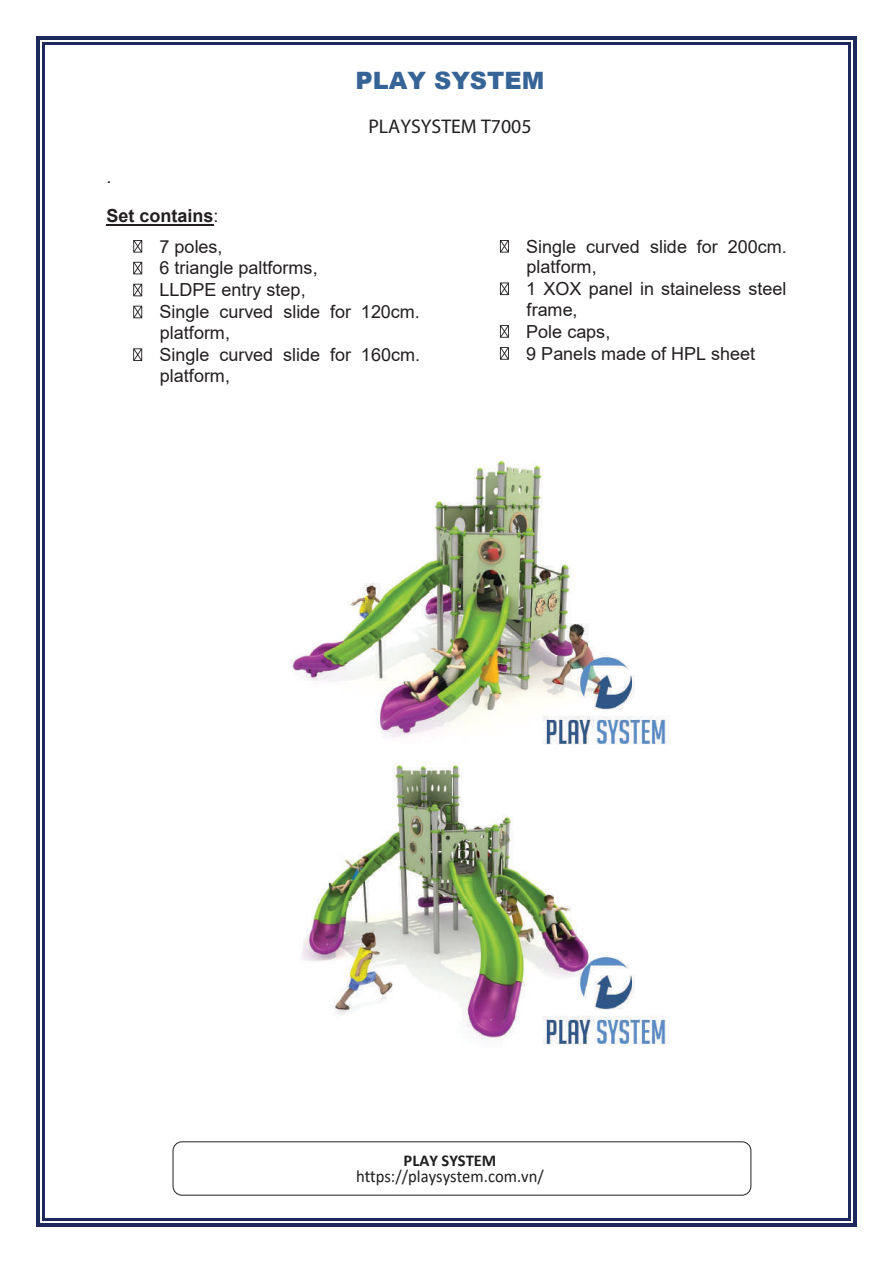
<style>
.page{position:relative;width:893px;height:1263px;background:#fff}
.page>*{position:absolute;margin:0;border:0;box-sizing:border-box;transform-origin:0 0}
.t1{font:900 24px "Arial";color:#376496}
.t2{font:19.8px "Myriad Pro";color:#211e1e}
.t3{font:18px/21.5px "Arial";color:#231f20}
.t4{font:700 18px/38.7px "Arial";color:#231f20}
.t5{font:17.25px "Calibri";color:#211e1e;scale:.96 1}
.t6{font:700 16.5px "Calibri";color:#211e1e}
.s1{font-weight:400}
.s2{font-family:"Myriad Pro"}
</style>
<div class="page">
<div style="left:173px;top:1142px;width:578px;height:53px;border:1px solid #231f20;border-radius:9px"></div>
<hr style="left:106px;top:224px;width:108px;height:1px;background:#231f20">
<svg style="left:133px;top:240px;width:9px;height:13px"></svg>
<svg style="left:133px;top:262px;width:9px;height:12px"></svg>
<svg style="left:133px;top:284px;width:9px;height:12px"></svg>
<svg style="left:133px;top:306px;width:9px;height:12px"></svg>
<svg style="left:133px;top:348px;width:9px;height:13px"></svg>
<svg style="left:500px;top:240px;width:9px;height:13px"></svg>
<svg style="left:500px;top:282px;width:9px;height:13px"></svg>
<svg style="left:500px;top:325px;width:9px;height:13px"></svg>
<svg style="left:500px;top:347px;width:9px;height:13px"></svg>
<svg style="left:36px;top:36px;width:9px;height:9px"></svg>
<hr style="left:45px;top:36px;width:803px;height:4px;background:#1d285c">
<hr style="left:45px;top:43px;width:803px;height:2px;background:#1d285c">
<svg style="left:848px;top:36px;width:9px;height:9px"></svg>
<hr style="left:36px;top:45px;width:4px;height:1173px;background:#1d285c">
<hr style="left:43px;top:45px;width:2px;height:1173px;background:#1d285c">
<hr style="left:853px;top:45px;width:4px;height:1173px;background:#1d285c">
<hr style="left:848px;top:45px;width:2px;height:1173px;background:#1d285c">
<svg style="left:36px;top:1218px;width:9px;height:9px"></svg>
<hr style="left:45px;top:1223px;width:803px;height:4px;background:#1d285c">
<hr style="left:45px;top:1218px;width:803px;height:2px;background:#1d285c">
<svg style="left:848px;top:1218px;width:9px;height:9px"></svg>
<img style="left:289px;top:460px;width:379px;height:585px">
<h1 class="t1" style="left:356px;top:63px;width:190px">PLAY SYSTEM</h1>
<p class="t2" style="left:368px;top:114px;width:165px">PLAYSYSTEM T7005</p>
<p class="t4" style="left:106px;top:157px;width:114px"><span class="s1">.<br></span>Set contains<span class="s1">:</span></p>
<p class="t3" style="left:159px;top:235px;width:262px">7 poles,<br>6 triangle paltforms,<br>LLDPE entry step,<br>Single curved slide for 120cm. platform,<br>Single curved slide for 160cm. platform,</p>
<p class="t3" style="left:526px;top:235px;width:262px">Single curved slide for 200cm. platform,<br>1 XOX panel in staineless steel frame,<br>Pole caps,<br>9 Panels made of HPL sheet</p>
<p class="t6" style="left:404px;top:1149px;width:94px">PLAY SYSTEM</p>
<p class="t5" style="left:356px;top:1164px;width:197px">h<span class="s2">tt</span>ps://playsystem.com.vn/</p>
</div>
